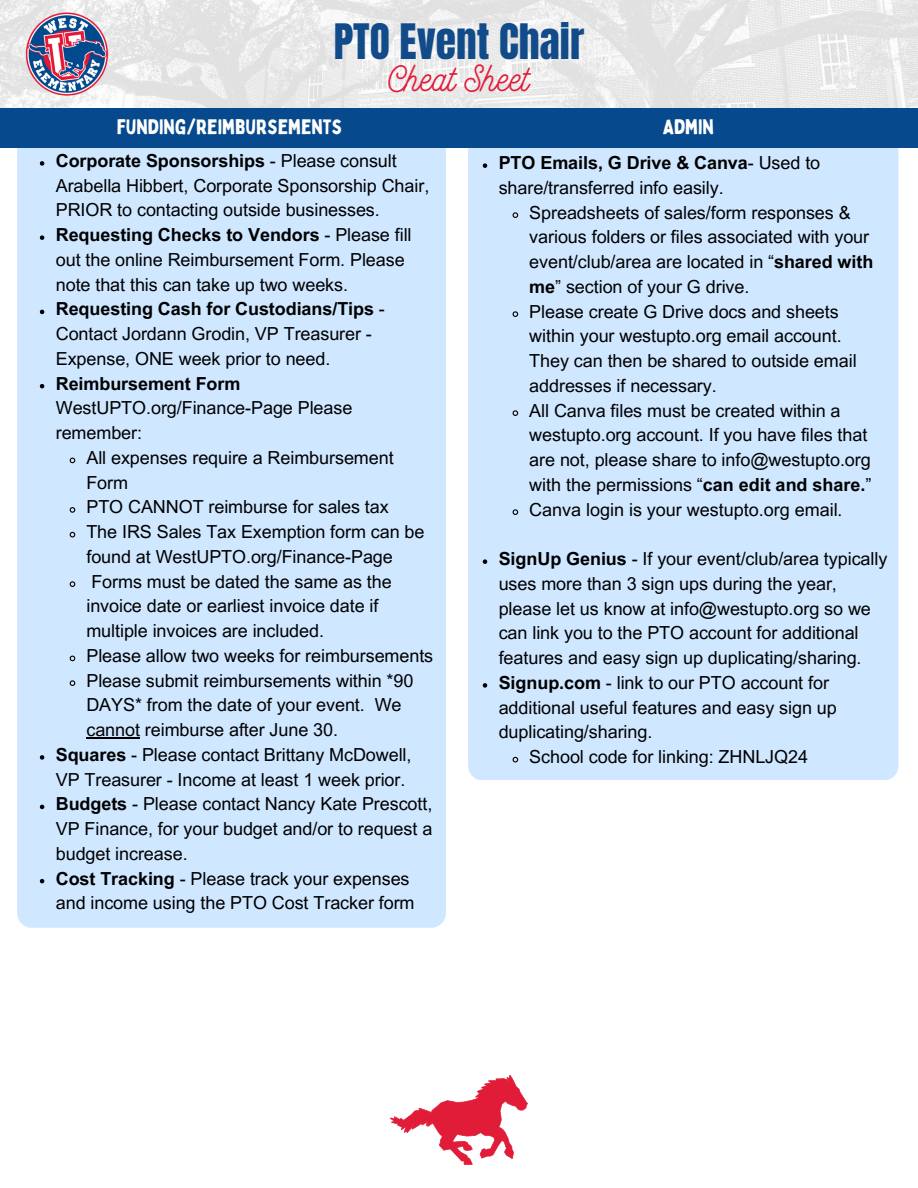
<style>
.page{position:relative;width:918px;height:1188px;background:#fff}
.page>*{position:absolute;margin:0;border:0;box-sizing:border-box;transform-origin:0 0}
.t1{font:41.55px "Anton";color:#114b89}
.t2{font:36.3px "MADE Good Time Script";color:#e11c39}
.t3{font:20.55px "Bobby Jones";color:#fff}
.t4{font:18px/24.8px "Arial MT Pro";letter-spacing:-.005em;color:#000}
.s1{font-weight:700}
.s2{font-family:"Minion Pro"}
</style>
<div class="page">
<img style="left:0;top:0;width:918px;height:109px">
<img style="left:25px;top:13px;width:83px;height:83px">
<div style="left:17px;top:148px;width:429px;height:780px;background:#cfe7ff"></div>
<div style="left:0;top:109px;width:459px;height:39px;background:#064a8d"></div>
<div style="left:468px;top:148px;width:430px;height:632px;background:#cfe7ff"></div>
<div style="left:459px;top:109px;width:459px;height:39px;background:#064a8d"></div>
<svg style="left:40px;top:161px;width:4px;height:5px"></svg>
<svg style="left:40px;top:235px;width:4px;height:5px"></svg>
<svg style="left:40px;top:310px;width:4px;height:4px"></svg>
<svg style="left:40px;top:384px;width:4px;height:4px"></svg>
<svg style="left:69px;top:457px;width:7px;height:7px"></svg>
<svg style="left:69px;top:506px;width:7px;height:8px"></svg>
<svg style="left:69px;top:531px;width:7px;height:7px"></svg>
<svg style="left:69px;top:581px;width:7px;height:7px"></svg>
<svg style="left:69px;top:655px;width:7px;height:7px"></svg>
<svg style="left:69px;top:680px;width:7px;height:7px"></svg>
<hr style="left:86px;top:737px;width:54px;height:1px;background:#000">
<svg style="left:40px;top:755px;width:4px;height:5px"></svg>
<svg style="left:40px;top:805px;width:4px;height:4px"></svg>
<svg style="left:40px;top:879px;width:4px;height:4px"></svg>
<svg style="left:483px;top:163px;width:4px;height:5px"></svg>
<svg style="left:512px;top:212px;width:7px;height:7px"></svg>
<svg style="left:512px;top:311px;width:7px;height:7px"></svg>
<svg style="left:512px;top:410px;width:7px;height:7px"></svg>
<svg style="left:512px;top:509px;width:7px;height:7px"></svg>
<svg style="left:483px;top:559px;width:4px;height:5px"></svg>
<svg style="left:483px;top:683px;width:4px;height:5px"></svg>
<svg style="left:512px;top:756px;width:7px;height:7px"></svg>
<svg style="left:390px;top:1075px;width:138px;height:90px"></svg>
<h2 class="t1" style="left:334px;top:12px;width:252px">PTO Event Chair</h2>
<h2 class="t2" style="left:388px;top:56px;width:143px">Cheat Sheet</h2>
<p class="t3" style="left:117px;top:114px;width:227px">FUNDING/REIMBURSEMENTS</p>
<h1 class="t3" style="left:663px;top:114px;width:53px">ADMIN</h1>
<p class="t4" style="left:56px;top:150px;width:375px"><span class="s1">Corporate Sponsorships</span> - Please consult<br>Arabella Hibbert, Corporate Sponsorship Chair,<br>PRIOR to contacting outside businesses.</p>
<p class="t4" style="left:56px;top:225px;width:357px"><span class="s1">Requesting Checks to Vendors</span> - Please fill out the online Reimbursement Form. Please note that this can take up two weeks.</p>
<p class="t4" style="left:56px;top:299px;width:331px"><span class="s1">Requesting Cash for Custodians/Tips</span> -<br>Contact Jordann Grodin, VP Treasurer -<br>Expense, ONE week prior to need.</p>
<p class="t4" style="left:56px;top:373px;width:298px"><span class="s1">Reimbursement Form<br></span>WestUPTO.org/Finance-Page Please remember:</p>
<p class="t4" style="left:86px;top:447px;width:309px">All expenses require a Reimbursement<br>Form</p>
<p class="t4" style="left:86px;top:497px;width:304px">PTO CANNOT reimburse for sales tax</p>
<p class="t4" style="left:86px;top:522px;width:340px">The IRS Sales Tax Exemption form can be found at WestUPTO.org/Finance-Page</p>
<p class="t4" style="left:86px;top:571px;width:307px">Forms must be dated the same as the invoice date or earliest invoice date if multiple invoices are included.</p>
<p class="t4" style="left:86px;top:645px;width:348px">Please allow two weeks for reimbursements</p>
<p class="t4" style="left:86px;top:670px;width:329px">Please submit reimbursements within *90<br>DAYS* from the date of your event. We cannot reimburse after June 30.</p>
<p class="t4" style="left:56px;top:744px;width:357px"><span class="s1">Squares</span> - Please contact Brittany McDowell,<br>VP Treasurer - Income at least 1 week prior.</p>
<p class="t4" style="left:56px;top:794px;width:378px;text-align:justify"><span class="s1">Budgets</span> - Please contact Nancy Kate Prescott, VP Finance, for your budget and/or to request a budget increase.</p>
<p class="t4" style="left:56px;top:868px;width:360px"><span class="s1">Cost Tracking</span> - Please track your expenses and income using the PTO Cost Tracker form</p>
<h2 class="t4" style="left:499px;top:153px;width:323px"><span class="s1">PTO Emails, G Drive &amp; Canva</span>- Used to share/transferred info easily.</h2>
<p class="t4" style="left:529px;top:202px;width:346px">Spreadsheets of sales/form responses &amp; various folders or files associated with your event/club/area are located in “<span class="s1">shared with me</span>” section of your G drive.<br>Please create G Drive docs and sheets within your westupto.org email account.<br>They can then be shared to outside email addresses if necessary.<br>All Canva files must be created within a westupto.org account. If you have files that are not, please share to info@westupto.org with the permissions “<span class="s1">can edit and share.</span>” Canva login is your westupto.org email<span class="s2">.</span></p>
<p class="t4" style="left:499px;top:549px;width:390px"><span class="s1">SignUp Genius</span> - If your event/club/area typically uses more than 3 sign ups during the year, please let us know at info@westupto.org so we can link you to the PTO account for additional features and easy sign up duplicating/sharing.</p>
<p class="t4" style="left:499px;top:672px;width:340px"><span class="s1">Signup.com</span> - link to our PTO account for additional useful features and easy sign up duplicating/sharing.</p>
<p class="t4" style="left:529px;top:747px;width:280px">School code for linking: ZHNLJQ24</p>
</div>
